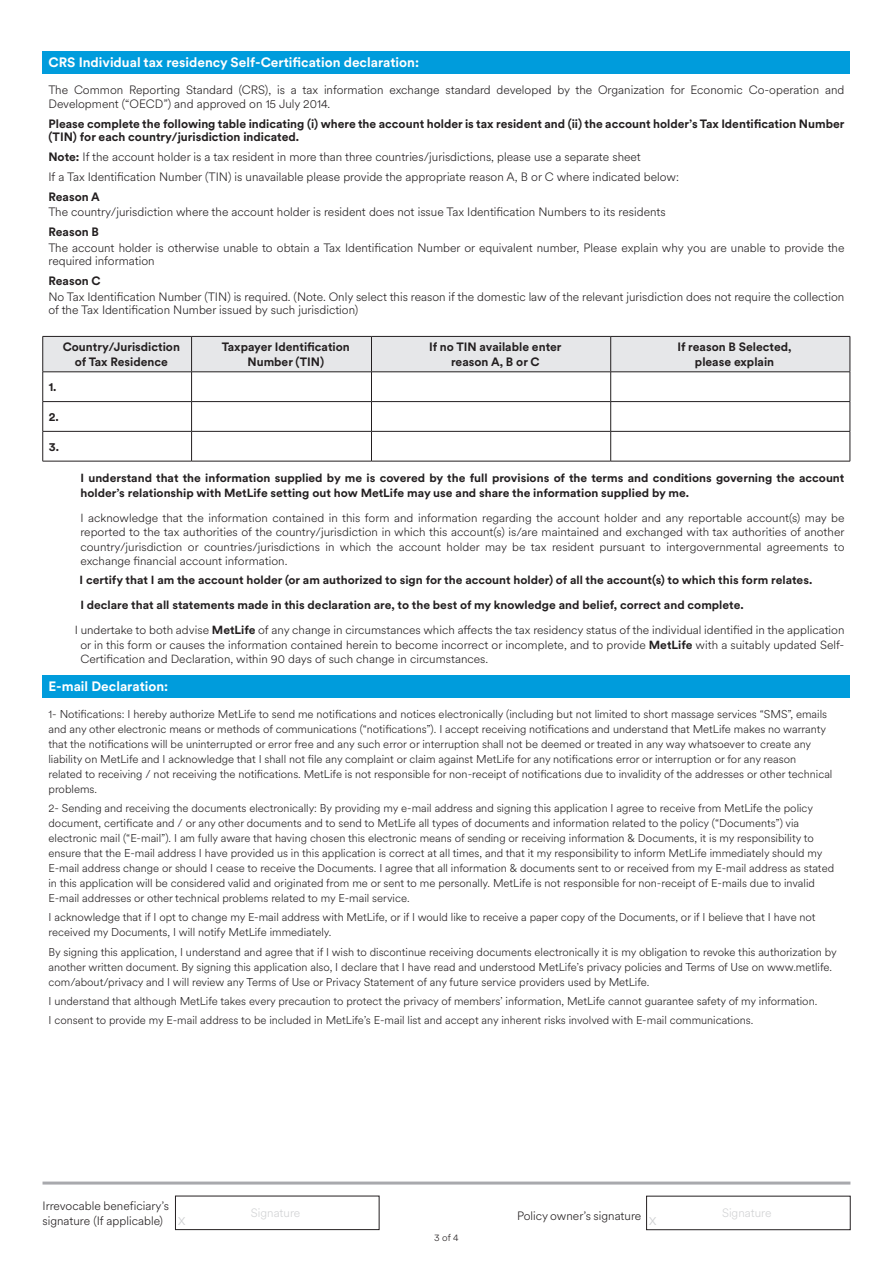
<style>
.page{position:relative;width:893px;height:1263px;background:#fff}
.page>*{position:absolute;margin:0;border:0;box-sizing:border-box;transform-origin:0 0}
.t1{font:300 16.5px "Met Life Circular";color:#d1d2d4}
.t2{font:700 13.5px "Met Life Circular";color:#fff}
.t3{font:300 12px/13.5px "Met Life Circular";color:#231f20}
.t4{font:700 12px/14.4px "Met Life Circular";color:#231f20;text-align:center}
.t5{font:300 12px "Met Life Circular";color:#d1d2d4}
.t6{font:300 11.7px/14.5px "Met Life Circular";color:#231f20;text-align:justify}
.t7{font:700 11.7px/14.5px "Met Life Circular";color:#231f20}
.t8{font:300 11.25px/15px "Met Life Circular";color:#231f20}
.t9{font:300 9.75px "Met Life Circular";color:#231f20}
.s1{font-weight:700}
</style>
<div class="page">
<hr style="left:43px;top:1181px;width:807px;height:3px;background:#a8a9ad">
<div style="left:646px;top:1196px;width:204px;height:34px;border:1px solid #231f20"></div>
<div style="left:175px;top:1196px;width:204px;height:34px;border:1px solid #231f20"></div>
<div style="left:43px;top:51px;width:807px;height:22px;background:#009cdc"></div>
<svg style="left:42px;top:336px;width:809px;height:125px"></svg>
<hr style="left:43px;top:461px;width:149px;height:1px;background:#231f20">
<hr style="left:192px;top:461px;width:179px;height:1px;background:#231f20">
<hr style="left:371px;top:461px;width:240px;height:1px;background:#231f20">
<hr style="left:611px;top:461px;width:239px;height:1px;background:#231f20">
<div style="left:43px;top:675px;width:807px;height:22px;background:#009cdc"></div>
<p class="t2" style="left:49px;top:53px;width:372px">CRS Individual tax residency Self-Certification declaration:</p>
<p class="t3" style="left:49px;top:83px;width:797px">The Common Reporting Standard (CRS), is a tax information exchange standard developed by the Organization for Economic Co-operation and<br>Development (“OECD”) and approved on 15 July 2014.</p>
<p class="t4" style="left:49px;top:116px;width:797px;line-height:13.5px;text-align:left">Please complete the following table indicating (i) where the account holder is tax resident and (ii) the account holder’s Tax Identification Number (TIN) for each country/jurisdiction indicated.</p>
<p class="t3" style="left:49px;top:149px;width:594px"><span class="s1">Note:</span> If the account holder is a tax resident in more than three countries/jurisdictions, please use a separate sheet</p>
<p class="t3" style="left:49px;top:169px;width:632px">If a Tax Identification Number (TIN) is unavailable please provide the appropriate reason A, B or C where indicated below:</p>
<p class="t4" style="left:49px;top:189px;width:53px">Reason A</p>
<p class="t3" style="left:49px;top:205px;width:619px">The country/jurisdiction where the account holder is resident does not issue Tax Identification Numbers to its residents</p>
<p class="t4" style="left:49px;top:224px;width:52px">Reason B</p>
<p class="t3" style="left:49px;top:240px;width:797px">The account holder is otherwise unable to obtain a Tax Identification Number or equivalent number, Please explain why you are unable to provide the required information</p>
<p class="t4" style="left:49px;top:273px;width:54px">Reason C</p>
<p class="t3" style="left:49px;top:289px;width:797px">No Tax Identification Number (TIN) is required. (Note. Only select this reason if the domestic law of the relevant jurisdiction does not require the collection of the Tax Identification Number issued by such jurisdiction)</p>
<p class="t4" style="left:63px;top:339px;width:119px">Country/Jurisdiction of Tax Residence</p>
<p class="t4" style="left:222px;top:339px;width:130px">Taxpayer Identification<br>Number (TIN)</p>
<p class="t4" style="left:429px;top:339px;width:134px">If no TIN available enter reason A, B or C</p>
<p class="t4" style="left:677px;top:339px;width:116px">If reason B Selected, please explain</p>
<p class="t4" style="left:49px;top:379px;width:9px">1.</p>
<p class="t4" style="left:49px;top:409px;width:12px">2.</p>
<p class="t4" style="left:49px;top:439px;width:12px">3.</p>
<p class="t7" style="left:80px;top:470px;width:766px">I understand that the information supplied by me is covered by the full provisions of the terms and conditions governing the account holder’s relationship with MetLife setting out how MetLife may use and share the information supplied by me.</p>
<p class="t6" style="left:80px;top:510px;width:766px">I acknowledge that the information contained in this form and information regarding the account holder and any reportable account(s) may be reported to the tax authorities of the country/jurisdiction in which this account(s) is/are maintained and exchanged with tax authorities of another country/jurisdiction or countries/jurisdictions in which the account holder may be tax resident pursuant to intergovernmental agreements to exchange financial account information.</p>
<p class="t7" style="left:80px;top:572px;width:734px">I certify that I am the account holder (or am authorized to sign for the account holder) of all the account(s) to which this form relates.</p>
<p class="t7" style="left:80px;top:597px;width:665px">I declare that all statements made in this declaration are, to the best of my knowledge and belief, correct and complete.</p>
<p class="t6" style="left:80px;top:622px;width:766px;text-indent:-6px">I undertake to both advise <span class="s1">MetLife</span> of any change in circumstances which affects the tax residency status of the individual identified in the application or in this form or causes the information contained herein to become incorrect or incomplete, and to provide <span class="s1">MetLife</span> with a suitably updated Self-Certification and Declaration, within 90 days of such change in circumstances.</p>
<p class="t2" style="left:49px;top:677px;width:121px">E-mail Declaration:</p>
<p class="t8" style="left:49px;top:706px;width:785px">1- Notifications: I hereby authorize MetLife to send me notifications and notices electronically (including but not limited to short massage services “SMS”, emails and any other electronic means or methods of communications (“notifications”). I accept receiving notifications and understand that MetLife makes no warranty that the notifications will be uninterrupted or error free and any such error or interruption shall not be deemed or treated in any way whatsoever to create any liability on MetLife and I acknowledge that I shall not file any complaint or claim against MetLife for any notifications error or interruption or for any reason related to receiving / not receiving the notifications. MetLife is not responsible for non-receipt of notifications due to invalidity of the addresses or other technical problems.</p>
<p class="t8" style="left:49px;top:800px;width:787px">2- Sending and receiving the documents electronically: By providing my e-mail address and signing this application I agree to receive from MetLife the policy document, certificate and / or any other documents and to send to MetLife all types of documents and information related to the policy (“Documents”) via electronic mail (“E-mail”). I am fully aware that having chosen this electronic means of sending or receiving information &amp; Documents, it is my responsibility to ensure that the E-mail address I have provided us in this application is correct at all times, and that it my responsibility to inform MetLife immediately should my E-mail address change or should I cease to receive the Documents. I agree that all information &amp; documents sent to or received from my E-mail address as stated in this application will be considered valid and originated from me or sent to me personally. MetLife is not responsible for non-receipt of E-mails due to invalid E-mail addresses or other technical problems related to my E-mail service.</p>
<p class="t8" style="left:49px;top:909px;width:769px">I acknowledge that if I opt to change my E-mail address with MetLife, or if I would like to receive a paper copy of the Documents, or if I believe that I have not received my Documents, I will notify MetLife immediately.</p>
<p class="t8" style="left:49px;top:944px;width:790px">By signing this application, I understand and agree that if I wish to discontinue receiving documents electronically it is my obligation to revoke this authorization by another written document. By signing this application also, I declare that I have read and understood MetLife’s privacy policies and Terms of Use on www.metlife. com/about/privacy and I will review any Terms of Use or Privacy Statement of any future service providers used by MetLife.</p>
<p class="t8" style="left:49px;top:993px;width:770px">I understand that although MetLife takes every precaution to protect the privacy of members’ information, MetLife cannot guarantee safety of my information.</p>
<p class="t8" style="left:49px;top:1012px;width:706px">I consent to provide my E-mail address to be included in MetLife’s E-mail list and accept any inherent risks involved with E-mail communications.</p>
<p class="t3" style="left:43px;top:1198px;width:128px;line-height:14.4px">Irrevocable beneficiary’s signature (If applicable)</p>
<p class="t1" style="left:178px;top:1208px;width:9px">x</p>
<p class="t5" style="left:251px;top:1205px;width:51px">Signature</p>
<p class="t9" style="left:434px;top:1231px;width:26px">3 of 4</p>
<p class="t3" style="left:517px;top:1208px;width:126px">Policy owner’s signature</p>
<p class="t1" style="left:649px;top:1208px;width:9px">x</p>
<p class="t5" style="left:722px;top:1205px;width:51px">Signature</p>
</div>
